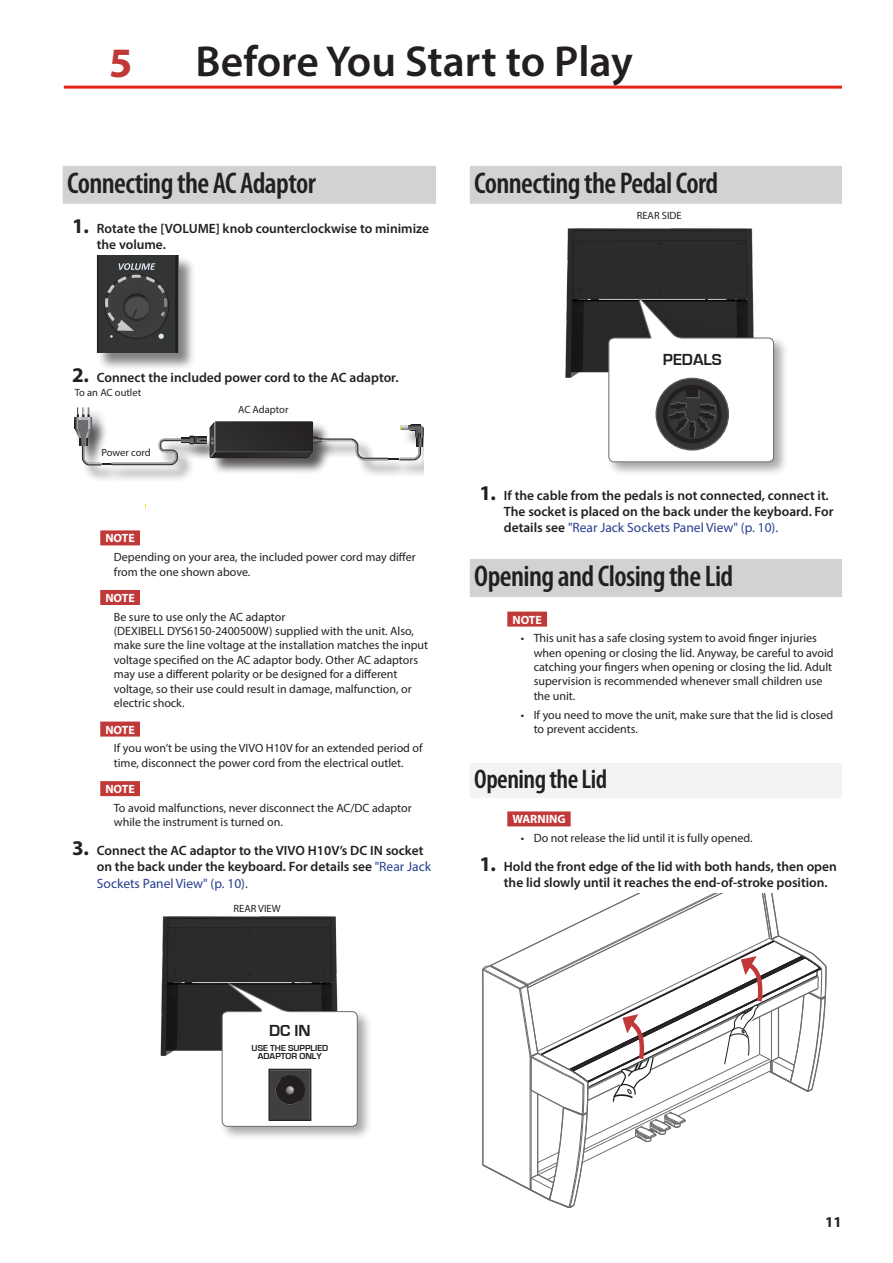
<style>
.page{position:relative;width:893px;height:1263px;background:#fff}
.page>*{position:absolute;margin:0;border:0;box-sizing:border-box;transform-origin:0 0}
.t1{font:600 43.5px "Myriad Pro";color:#231f20}
.t2{font:700 42px "Myriad Pro";color:#c03938}
.t3{font:600 condensed 30px "Myriad Pro";letter-spacing:-.02em;color:#231f20}
.t4{font:600 condensed 27px "Myriad Pro";letter-spacing:-.02em;color:#231f20}
.t5{font:700 16.5px "Eurostile";color:#231f20}
.t6{font:700 15px "Myriad Pro";color:#231f20}
.t7{font:600 13.5px/16.2px "Myriad Pro";color:#231f20}
.t8{font:12px/14.4px "Myriad Pro";color:#231f20}
.t9{font:700 12px "Myriad Pro";color:#fff}
.t10{font:10.5px "Myriad Pro";color:#231f20}
.t11{font:700 9px/8.2px "Eurostile";color:#231f20;text-align:center}
.s1{font-weight:700;font-size:21px}
.s2{font-weight:400;color:#253f8e}
</style>
<div class="page">
<hr style="left:64px;top:86px;width:778px;height:3px;background:#e72419">
<div style="left:63px;top:166px;width:373px;height:36px;background:#d1d2d4"></div>
<div style="left:63px;top:168px;width:373px;height:36px;background:#d1d2d4"></div>
<div style="left:100px;top:530px;width:40px;height:15px;background:#c03938"></div>
<div style="left:100px;top:590px;width:40px;height:15px;background:#c03938"></div>
<div style="left:100px;top:721px;width:40px;height:15px;background:#c03938"></div>
<div style="left:100px;top:781px;width:40px;height:15px;background:#c03938"></div>
<div style="left:97px;top:256px;width:99px;height:114px;background:#231f20;opacity:.56"></div>
<svg style="left:97px;top:256px;width:81px;height:97px;background:#3e3e3f"></svg>
<div style="left:75px;top:408px;width:349px;height:99px;background:#231f20;opacity:.75"></div>
<svg style="left:75px;top:407px;width:349px;height:58px"></svg>
<img style="left:160px;top:916px;width:177px;height:140px">
<div style="left:219px;top:981px;width:153px;height:160px;background:#231f20;opacity:.4"></div>
<svg style="left:221px;top:982px;width:137px;height:145px"></svg>
<div style="left:470px;top:166px;width:372px;height:36px;background:#d1d2d4"></div>
<div style="left:470px;top:168px;width:372px;height:36px;background:#d1d2d4"></div>
<div style="left:470px;top:559px;width:372px;height:36px;background:#d1d2d4"></div>
<div style="left:470px;top:561px;width:372px;height:36px;background:#d1d2d4"></div>
<div style="left:507px;top:612px;width:40px;height:15px;background:#c03938"></div>
<div style="left:470px;top:763px;width:372px;height:33px;background:#f2f3f4"></div>
<div style="left:470px;top:765px;width:372px;height:33px;background:#f2f3f4"></div>
<div style="left:507px;top:811px;width:64px;height:15px;background:#c03938"></div>
<img style="left:565px;top:228px;width:189px;height:150px">
<div style="left:606px;top:297px;width:182px;height:180px;background:#231f20;opacity:.4"></div>
<svg style="left:608px;top:297px;width:166px;height:166px"></svg>
<svg style="left:482px;top:894px;width:344px;height:314px"></svg>
<h2 class="t2" style="left:109px;top:35px;width:25px">5</h2>
<h1 class="t1" style="left:196px;top:34px;width:439px">Before You Start to Play</h1>
<h3 class="t3" style="left:67px;top:165px;width:250px">Connecting the AC Adaptor</h3>
<p class="t7" style="left:97px;top:220px;width:334px;text-indent:-25px"><span class="s1">1.</span> Rotate the [VOLUME] knob counterclockwise to minimize the volume.</p>
<p class="t7" style="left:72px;top:369px;width:328px"><span class="s1">2.</span> Connect the included power cord to the AC adaptor.</p>
<p class="t11" style="left:322px;top:374px;width:78px">USE THE SUPPLIED</p>
<p class="t10" style="left:75px;top:386px;width:68px">To an AC outlet</p>
<p class="t10" style="left:102px;top:446px;width:51px">Power cord</p>
<p class="t10" style="left:238px;top:403px;width:52px">AC Adaptor</p>
<p class="t9" style="left:105px;top:531px;width:31px">NOTE</p>
<p class="t8" style="left:114px;top:550px;width:303px">Depending on your area, the included power cord may differ from the one shown above.</p>
<p class="t9" style="left:105px;top:590px;width:31px">NOTE</p>
<p class="t8" style="left:114px;top:609px;width:316px">Be sure to use only the AC adaptor<br>(DEXIBELL DYS6150-2400500W) supplied with the unit. Also, make sure the line voltage at the installation matches the input voltage specified on the AC adaptor body. Other AC adaptors may use a different polarity or be designed for a different voltage, so their use could result in damage, malfunction, or electric shock.</p>
<p class="t9" style="left:105px;top:722px;width:31px">NOTE</p>
<p class="t8" style="left:114px;top:741px;width:310px">If you won’t be using the VIVO H10V for an extended period of time, disconnect the power cord from the electrical outlet.</p>
<p class="t9" style="left:105px;top:781px;width:31px">NOTE</p>
<p class="t8" style="left:114px;top:800px;width:299px">To avoid malfunctions, never disconnect the AC/DC adaptor while the instrument is turned on.</p>
<p class="t7" style="left:97px;top:842px;width:336px;text-indent:-25px"><span class="s1">3.</span> Connect the AC adaptor to the VIVO H10V’s DC IN socket on the back under the keyboard. For details see <span class="s2">"Rear Jack<br>Sockets Panel View" (p. 10).</span></p>
<p class="t10" style="left:234px;top:901px;width:49px">REAR VIEW</p>
<h3 class="t3" style="left:474px;top:165px;width:246px">Connecting the Pedal Cord</h3>
<p class="t10" style="left:637px;top:208px;width:46px">REAR SIDE</p>
<h3 class="t5" style="left:663px;top:351px;width:60px">PEDALS</h3>
<p class="t7" style="left:504px;top:487px;width:331px;text-indent:-25px"><span class="s1">1.</span> If the cable from the pedals is not connected, connect it.<br>The socket is placed on the back under the keyboard. For details see <span class="s2">"Rear Jack Sockets Panel View" (p. 10).</span></p>
<h3 class="t3" style="left:474px;top:558px;width:261px">Opening and Closing the Lid</h3>
<p class="t9" style="left:512px;top:612px;width:31px">NOTE</p>
<p class="t8" style="left:534px;top:631px;width:302px;text-indent:-13px">• This unit has a safe closing system to avoid finger injuries when opening or closing the lid. Anyway, be careful to avoid catching your fingers when opening or closing the lid. Adult supervision is recommended whenever small children use the unit.</p>
<p class="t8" style="left:534px;top:707px;width:301px;text-indent:-13px">• If you need to move the unit, make sure that the lid is closed to prevent accidents.</p>
<h3 class="t4" style="left:474px;top:763px;width:135px">Opening the Lid</h3>
<p class="t9" style="left:512px;top:812px;width:55px">WARNING</p>
<p class="t8" style="left:521px;top:831px;width:233px">• Do not release the lid until it is fully opened.</p>
<p class="t7" style="left:504px;top:858px;width:334px;text-indent:-25px"><span class="s1">1.</span> Hold the front edge of the lid with both hands, then open the lid slowly until it reaches the end-of-stroke position.</p>
<h3 class="t5" style="left:269px;top:1021px;width:43px">DC IN</h3>
<p class="t11" style="left:252px;top:1044px;width:78px">USE THE SUPPLIED<br>ADAPTOR ONLY</p>
<p class="t6" style="left:825px;top:1212px;width:18px">11</p>
</div>
